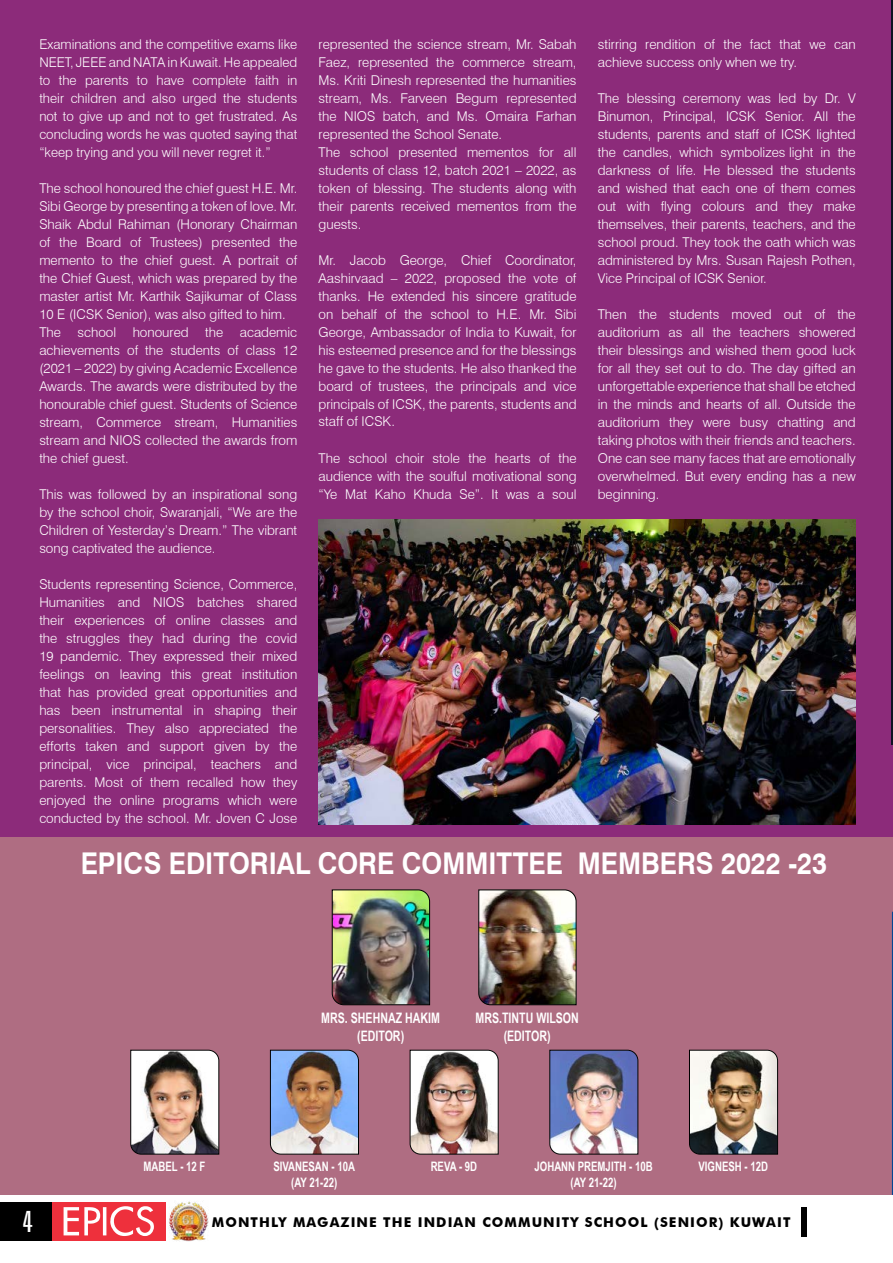
<style>
.page{position:relative;width:893px;height:1263px;background:#fff}
.page>*{position:absolute;margin:0;border:0;box-sizing:border-box;transform-origin:0 0}
.t1{font:700 30px "Swiss 721 BT";color:#fff;scale:.88 1}
.t2{font:extra-condensed 30px "Zurich BT";color:#fff}
.t3{font:700 14.4px/17.2px "Arial Narrow";color:#fff;text-align:center;scale:.9 1}
.t4{font:300 13.5px/18px "Swiss 721 BT";color:#fff;text-align:justify}
.t5{font:700 13.5px "Futura BT";letter-spacing:.08em;color:#000}
.t6{font:700 13.05px/15.6px "Arial Narrow";color:#fff;text-align:center;scale:.9 1}
</style>
<div class="page">
<div style="left:0;top:0;width:893px;height:855px;background:#8c2b7a"></div>
<img style="left:319px;top:519px;width:537px;height:306px">
<div style="left:0;top:837px;width:893px;height:358px;background:#af6d82"></div>
<img style="left:331px;top:889px;width:100px;height:117px">
<img style="left:478px;top:889px;width:99px;height:117px">
<img style="left:130px;top:1049px;width:90px;height:106px">
<img style="left:269px;top:1049px;width:90px;height:106px">
<img style="left:689px;top:1049px;width:89px;height:106px">
<img style="left:409px;top:1049px;width:90px;height:106px">
<img style="left:549px;top:1049px;width:90px;height:106px">
<svg style="left:892px;top:911px;width:1px;height:284px"></svg>
<hr style="left:892px;top:0;width:1px;height:745px;background:#111123">
<div style="left:0;top:1202px;width:53px;height:39px;background:#000"></div>
<div style="left:53px;top:1202px;width:113px;height:39px;background:#ee303c"></div>
<svg style="left:64px;top:1206px;width:90px;height:30px"></svg>
<div style="left:801px;top:1207px;width:6px;height:29px;background:#000"></div>
<img style="left:169px;top:1201px;width:40px;height:40px">
<p class="t4" style="left:39px;top:35px;width:259px">Examinations and the competitive exams like NEET, JEEE and NATA in Kuwait. He appealed to the parents to have complete faith in their children and also urged the students not to give up and not to get frustrated. As concluding words he was quoted saying that “keep trying and you will never regret it.”</p>
<p class="t4" style="left:39px;top:179px;width:259px;text-align:left">The school honoured the chief guest H.E. Mr.<br>Sibi George by presenting a token of love. Mr.<br>Shaik Abdul Rahiman (Honorary Chairman of the Board of Trustees) presented the memento to the chief guest. A portrait of the Chief Guest, which was prepared by the master artist Mr. Karthik Sajikumar of Class 10 E (ICSK Senior), was also gifted to him.<br>The school honoured the academic achievements of the students of class 12 (2021 – 2022) by giving Academic Excellence Awards. The awards were distributed by the honourable chief guest. Students of Science stream, Commerce stream, Humanities stream and NIOS collected the awards from the chief guest.</p>
<p class="t4" style="left:39px;top:485px;width:259px">This was followed by an inspirational song by the school choir, Swaranjali, “We are the Children of Yesterday’s Dream.” The vibrant song captivated the audience.</p>
<p class="t4" style="left:39px;top:575px;width:259px">Students representing Science, Commerce, Humanities and NIOS batches shared their experiences of online classes and the struggles they had during the covid 19 pandemic. They expressed their mixed feelings on leaving this great institution that has provided great opportunities and has been instrumental in shaping their personalities. They also appreciated the efforts taken and support given by the principal, vice principal, teachers and parents. Most of them recalled how they enjoyed the online programs which were conducted by the school. Mr. Joven C Jose</p>
<p class="t4" style="left:319px;top:35px;width:259px;text-align:left">represented the science stream, Mr. Sabah Faez, represented the commerce stream, Ms. Kriti Dinesh represented the humanities stream, Ms. Farveen Begum represented the NIOS batch, and Ms. Omaira Farhan represented the School Senate.<br>The school presented mementos for all students of class 12, batch 2021 – 2022, as token of blessing. The students along with their parents received mementos from the guests.</p>
<p class="t4" style="left:319px;top:251px;width:259px">Mr. Jacob George, Chief Coordinator, Aashirvaad – 2022, proposed the vote of thanks. He extended his sincere gratitude on behalf of the school to H.E. Mr. Sibi George, Ambassador of India to Kuwait, for his esteemed presence and for the blessings he gave to the students. He also thanked the board of trustees, the principals and vice principals of ICSK, the parents, students and staff of ICSK.</p>
<p class="t4" style="left:319px;top:449px;width:259px">The school choir stole the hearts of the audience with the soulful motivational song “Ye Mat Kaho Khuda Se”. It was a soul</p>
<p class="t4" style="left:598px;top:35px;width:259px">stirring rendition of the fact that we can achieve success only when we try.</p>
<p class="t4" style="left:598px;top:89px;width:259px">The blessing ceremony was led by Dr. V Binumon, Principal, ICSK Senior. All the students, parents and staff of ICSK lighted the candles, which symbolizes light in the darkness of life. He blessed the students and wished that each one of them comes out with flying colours and they make themselves, their parents, teachers, and the school proud. They took the oath which was administered by Mrs. Susan Rajesh Pothen, Vice Principal of ICSK Senior.</p>
<p class="t4" style="left:598px;top:305px;width:259px">Then the students moved out of the auditorium as all the teachers showered their blessings and wished them good luck for all they set out to do. The day gifted an unforgettable experience that shall be etched in the minds and hearts of all. Outside the auditorium they were busy chatting and taking photos with their friends and teachers.<br>One can see many faces that are emotionally overwhelmed. But every ending has a new beginning.</p>
<h1 class="t1" style="left:81px;top:845px;width:850px">EPICS EDITORIAL CORE COMMITTEE MEMBERS 2022 -23</h1>
<p class="t3" style="left:321px;top:1009px;width:133px">MRS. SHEHNAZ HAKIM (EDITOR)</p>
<p class="t3" style="left:475px;top:1009px;width:116px">MRS.TINTU WILSON (EDITOR)</p>
<p class="t6" style="left:144px;top:1158px;width:70px">MABEL - 12 F</p>
<p class="t6" style="left:273px;top:1158px;width:92px">SIVANESAN - 10A (AY 21-22)</p>
<p class="t6" style="left:431px;top:1158px;width:53px">REVA - 9D</p>
<p class="t6" style="left:534px;top:1158px;width:133px">JOHANN PREMJITH - 10B</p>
<p class="t6" style="left:698px;top:1158px;width:79px">VIGNESH - 12D</p>
<p class="t6" style="left:571px;top:1173px;width:53px">(AY 21-22)</p>
<h1 class="t2" style="left:22px;top:1204px;width:12px">4</h1>
<p class="t5" style="left:212px;top:1214px;width:580px">MONTHLY MAGAZINE THE INDIAN COMMUNITY SCHOOL (SENIOR) KUWAIT</p>
</div>
